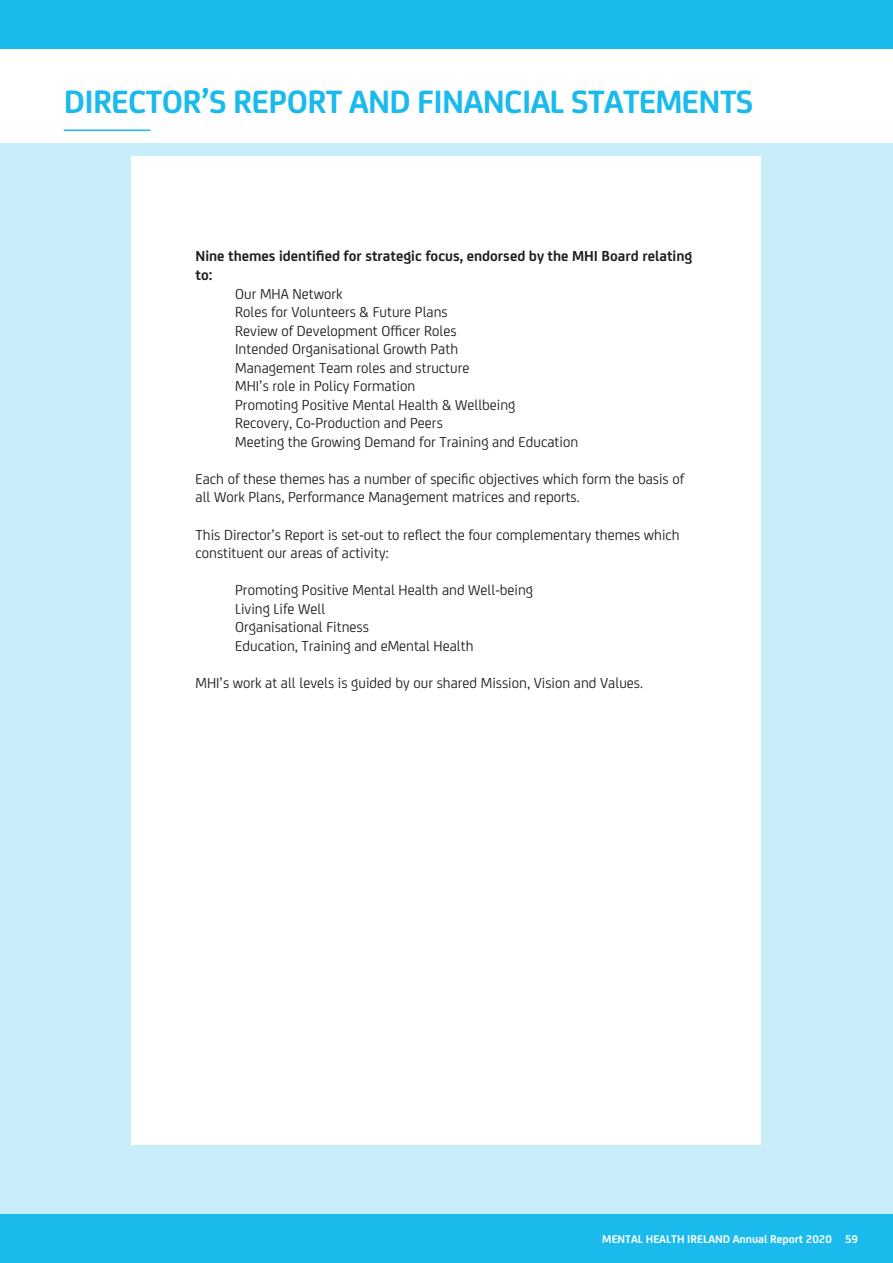
<style>
.page{position:relative;width:893px;height:1263px;background:#fff}
.page>*{position:absolute;margin:0;border:0;box-sizing:border-box;transform-origin:0 0}
.t1{font:700 34.5px "FS Joey";letter-spacing:-.02em;color:#1abaed}
.t2{font:15.45px/18.6px "FS Joey";color:#231f20}
.t3{font:700 15.45px/18.6px "FS Joey";color:#231f20}
.t4{font:700 12px "FS Joey";color:#fff}
</style>
<div class="page">
<div style="left:0;top:143px;width:893px;height:1070px;background:#c8eefa"></div>
<hr style="left:64px;top:130px;width:87px;height:1px;background:#1abaed">
<div style="left:0;top:1213px;width:893px;height:43px;background:#1abaed"></div>
<div style="left:0;top:1220px;width:893px;height:43px;background:#1abaed"></div>
<div style="left:0;top:7px;width:893px;height:42px;background:#1abaed"></div>
<div style="left:0;top:0;width:893px;height:43px;background:#1abaed"></div>
<div style="left:132px;top:156px;width:629px;height:989px;background:#fff"></div>
<h1 class="t1" style="left:64px;top:76px;width:691px">DIRECTOR’S REPORT AND FINANCIAL STATEMENTS</h1>
<p class="t3" style="left:195px;top:246px;width:498px">Nine themes identified for strategic focus, endorsed by the MHI Board relating to:</p>
<p class="t2" style="left:235px;top:283px;width:344px">Our MHA Network<br>Roles for Volunteers &amp; Future Plans<br>Review of Development Officer Roles<br>Intended Organisational Growth Path<br>Management Team roles and structure<br>MHI’s role in Policy Formation<br>Promoting Positive Mental Health &amp; Wellbeing<br>Recovery, Co-Production and Peers<br>Meeting the Growing Demand for Training and Education</p>
<p class="t2" style="left:195px;top:468px;width:490px">Each of these themes has a number of specific objectives which form the basis of all Work Plans, Performance Management matrices and reports.</p>
<p class="t2" style="left:195px;top:524px;width:486px">This Director’s Report is set-out to reflect the four complementary themes which constituent our areas of activity:</p>
<p class="t2" style="left:235px;top:580px;width:300px">Promoting Positive Mental Health and Well-being<br>Living Life Well<br>Organisational Fitness<br>Education, Training and eMental Health</p>
<p class="t2" style="left:195px;top:672px;width:449px">MHI’s work at all levels is guided by our shared Mission, Vision and Values.</p>
<p class="t4" style="left:602px;top:1230px;width:257px">MENTAL HEALTH IRELAND Annual Report 2020 59</p>
</div>
